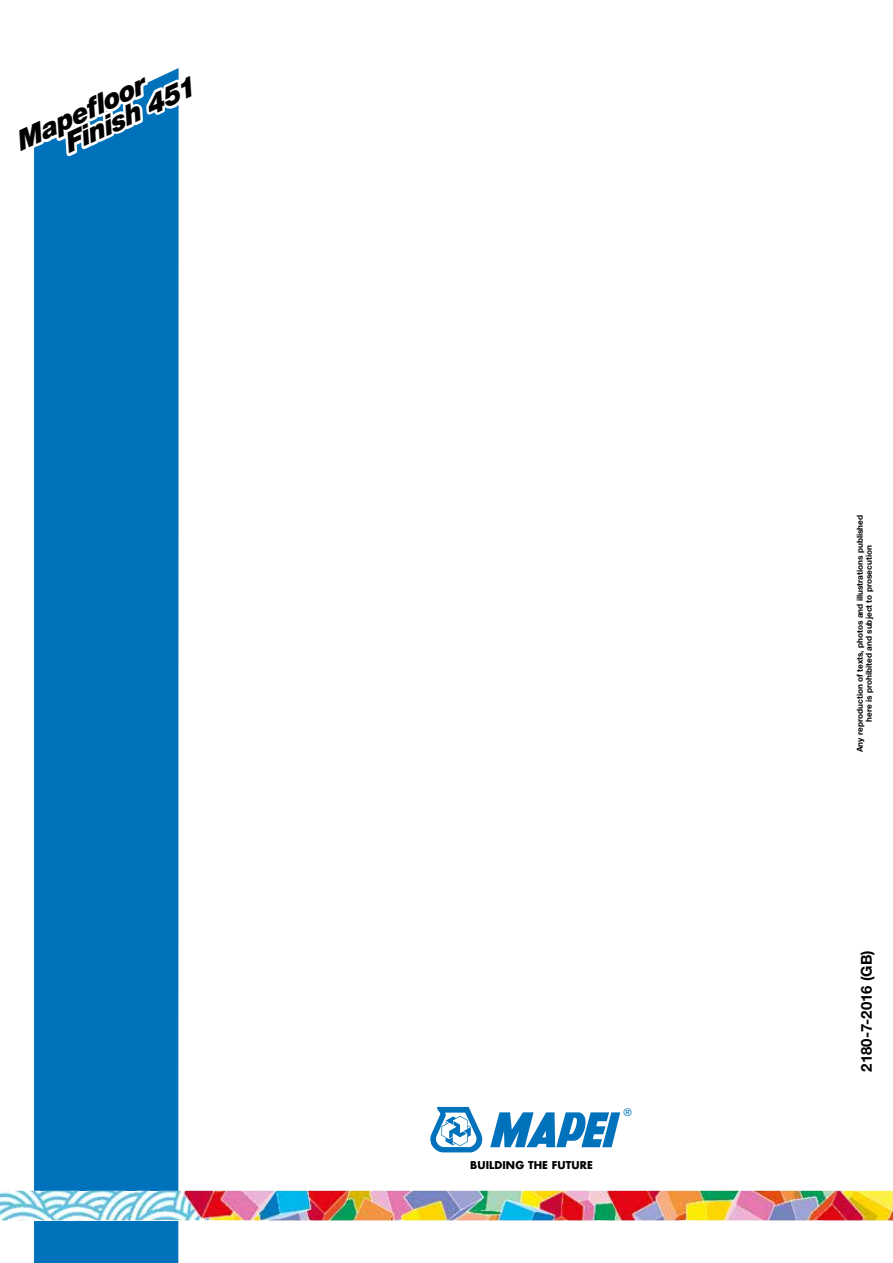
<style>
.page{position:relative;width:893px;height:1263px;background:#fff}
.page>*{position:absolute;margin:0;border:0;box-sizing:border-box;transform-origin:0 0}
.t1{font:italic 900 27.15px "Helvetica Neue LTW1 G";color:#000}
.t2{font:700 15px "Helvetica Neue LTW1 G";letter-spacing:-.005em;color:#000}
.t3{font:700 10.5px "Futura";letter-spacing:.01em;color:#000}
.t4{font:10.5px "Helvetica Neue LTW1 G";color:#0072bb}
.t5{font:700 8.25px/9px "Helvetica Neue LTW1 G";color:#000;text-align:center}
.s1{color:#fff}
</style>
<div class="page">
<div style="left:34px;top:182px;width:145px;height:1081px;background:#0072bb"></div>
<img style="left:0;top:1191px;width:893px;height:29px">
<svg style="left:34px;top:68px;width:145px;height:114px"></svg>
<svg style="left:490px;top:1112px;width:130px;height:35px"></svg>
<svg style="left:430px;top:1107px;width:52px;height:45px"></svg>
<h1 class="t1" style="left:58px;top:130px;width:143px;rotate:-25deg">Finish 45<span class="s1">1</span></h1>
<h1 class="t1" style="left:10px;top:128px;width:141px;rotate:-25deg">Mapefl oor</h1>
<p class="t3" style="left:470px;top:1158px;width:124px">BUILDING THE FUTURE</p>
<p class="t4" style="left:624px;top:1106px;width:10px">®</p>
<p class="t5" style="left:855px;top:752px;width:239px;rotate:-90deg">Any reproduction of texts, photos and illustrations published here is prohibited and subject to prosecution</p>
<h2 class="t2" style="left:857px;top:1071px;width:123px;rotate:-90deg">2180-7-2016 (GB)</h2>
</div>
